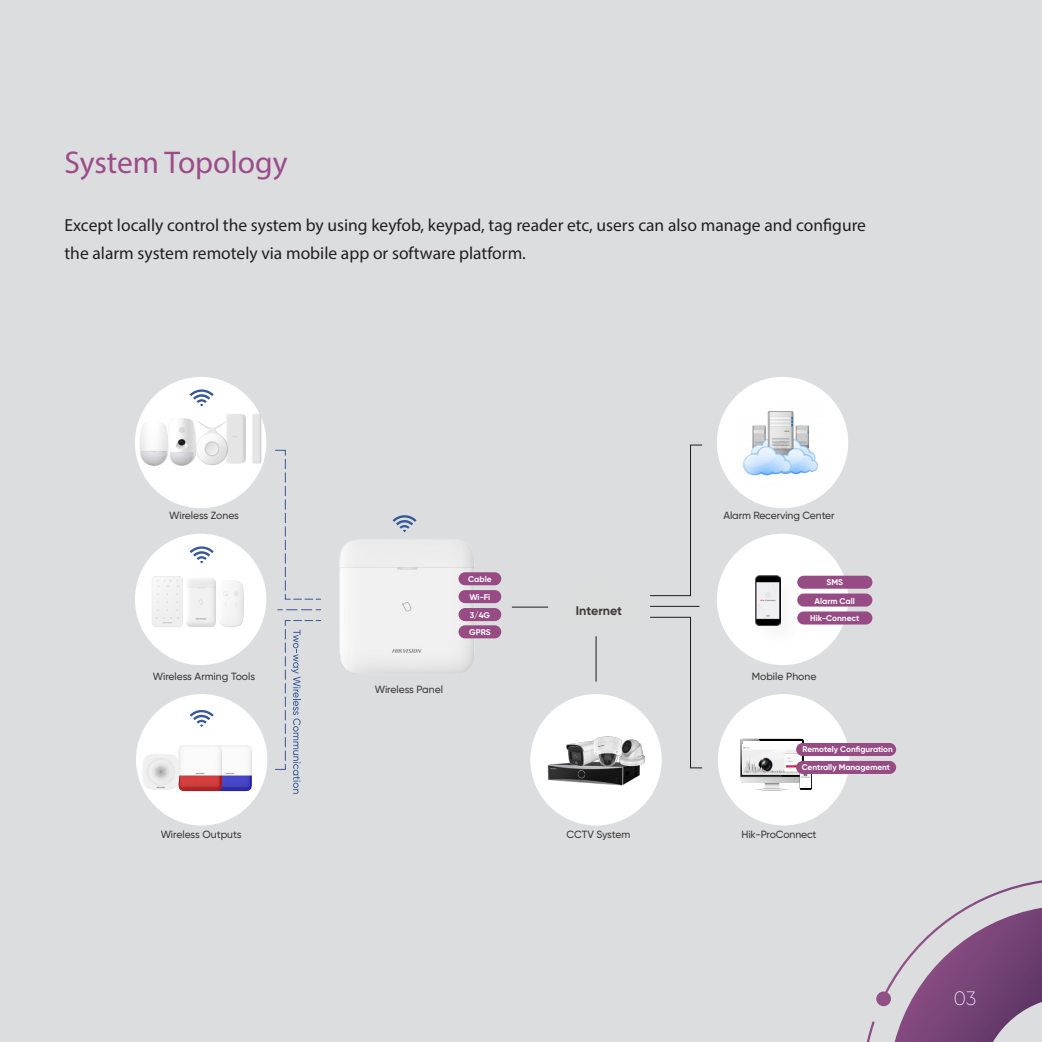
<style>
.page{position:relative;width:1042px;height:1042px;background:#dcdddf}
.page>*{position:absolute;margin:0;border:0;box-sizing:border-box;transform-origin:0 0}
.t1{font:31.5px "Myriad Pro";color:#9c4c89}
.t2{font:200 19.25px "Gilroy";color:#fff}
.t3{font:17.5px/28px "Myriad Pro";color:#231f20}
.t4{font:700 12.6px "Gilroy";color:#3e3a39}
.t5{font:500 10.5px "Gilroy";letter-spacing:-.01em;color:#3e3a39}
.t6{font:700 8.4px/17.3px "Gilroy";color:#fff}
.t7{font:700 8.22px "Gilroy";color:#fff}
</style>
<div class="page">
<div style="left:717px;top:534px;width:131px;height:131px;background:#fff;border-radius:50%"></div>
<img style="left:780px;top:575px;width:25px;height:50px">
<img style="left:755px;top:575px;width:25px;height:51px">
<div style="left:718px;top:694px;width:131px;height:131px;background:#fff;border-radius:50%"></div>
<div style="left:717px;top:377px;width:131px;height:131px;background:#fff;border-radius:50%"></div>
<div style="left:135px;top:534px;width:131px;height:131px;background:#fff;border-radius:50%"></div>
<div style="left:136px;top:694px;width:131px;height:131px;background:#fff;border-radius:50%"></div>
<div style="left:135px;top:377px;width:131px;height:131px;background:#fff;border-radius:50%"></div>
<div style="left:530px;top:694px;width:132px;height:131px;background:#fff;border-radius:50%"></div>
<img style="left:743px;top:411px;width:76px;height:65px">
<img style="left:170px;top:418px;width:21px;height:47px">
<img style="left:226px;top:413px;width:41px;height:50px">
<img style="left:137px;top:421px;width:33px;height:46px">
<img style="left:178px;top:735px;width:90px;height:65px">
<img style="left:265px;top:532px;width:279px;height:140px">
<div style="left:797px;top:593px;width:75px;height:13px;background:#974b84;border-radius:7px"></div>
<div style="left:797px;top:576px;width:75px;height:13px;background:#974b84;border-radius:7px"></div>
<div style="left:797px;top:611px;width:75px;height:13px;background:#974b84;border-radius:7px"></div>
<div style="left:458px;top:590px;width:43px;height:13px;background:#974b84;border-radius:7px"></div>
<div style="left:458px;top:572px;width:43px;height:13px;background:#974b84;border-radius:7px"></div>
<div style="left:458px;top:608px;width:43px;height:13px;background:#974b84;border-radius:7px"></div>
<div style="left:458px;top:625px;width:43px;height:13px;background:#974b84;border-radius:7px"></div>
<img style="left:547px;top:736px;width:98px;height:50px">
<img style="left:760px;top:790px;width:24px;height:1px">
<svg style="left:800px;top:764px;width:12px;height:26px"></svg>
<div style="left:800px;top:765px;width:11px;height:25px;background:#151111"></div>
<div style="left:800px;top:765px;width:11px;height:24px;background:#fff"></div>
<svg style="left:740px;top:739px;width:68px;height:51px"></svg>
<img style="left:800px;top:774px;width:10px;height:13px">
<img style="left:190px;top:420px;width:43px;height:45px">
<div style="left:796px;top:743px;width:100px;height:13px;background:#974b84;border-radius:7px"></div>
<div style="left:796px;top:761px;width:100px;height:13px;background:#974b84;border-radius:7px"></div>
<img style="left:140px;top:752px;width:40px;height:39px">
<img style="left:152px;top:576px;width:27px;height:51px">
<img style="left:222px;top:580px;width:22px;height:47px">
<img style="left:179px;top:576px;width:43px;height:51px">
<hr style="left:650px;top:606px;width:49px;height:1px;background:#1e1e1e">
<svg style="left:650px;top:444px;width:53px;height:152px"></svg>
<svg style="left:649px;top:616px;width:54px;height:152px"></svg>
<svg style="left:277px;top:609px;width:44px;height:1px"></svg>
<svg style="left:274px;top:449px;width:47px;height:151px"></svg>
<svg style="left:274px;top:620px;width:47px;height:174px"></svg>
<svg style="left:190px;top:389px;width:24px;height:17px"></svg>
<svg style="left:190px;top:546px;width:24px;height:17px"></svg>
<svg style="left:392px;top:515px;width:24px;height:17px"></svg>
<svg style="left:190px;top:710px;width:24px;height:17px"></svg>
<hr style="left:512px;top:607px;width:36px;height:1px;background:#1e1e1e">
<hr style="left:596px;top:636px;width:1px;height:45px;background:#1e1e1e">
<svg style="left:867px;top:880px;width:175px;height:162px"></svg>
<p class="t1" style="left:64px;top:143px;width:225px">System Topology</p>
<p class="t3" style="left:64px;top:211px;width:803px">Except locally control the system by using keyfob, keypad, tag reader etc, users can also manage and configure the alarm system remotely via mobile app or software platform.</p>
<p class="t5" style="left:169px;top:509px;width:71px">Wireless Zones</p>
<p class="t5" style="left:723px;top:509px;width:113px">Alarm Recerving Center</p>
<p class="t6" style="left:468px;top:570px;width:25px">Cable</p>
<p class="t6" style="left:469px;top:606px;width:23px">3/4G<br>GPRS</p>
<p class="t6" style="left:469px;top:588px;width:22px">Wi-Fi</p>
<p class="t4" style="left:576px;top:602px;width:48px">Internet</p>
<p class="t6" style="left:826px;top:573px;width:18px">SMS</p>
<p class="t6" style="left:810px;top:609px;width:50px">Hik-Connect</p>
<p class="t6" style="left:814px;top:592px;width:42px">Alarm Call</p>
<p class="t5" style="left:153px;top:670px;width:104px">Wireless Arming Tools</p>
<p class="t5" style="left:751px;top:670px;width:66px">Mobile Phone</p>
<p class="t5" style="left:375px;top:683px;width:70px">Wireless Panel</p>
<p class="t7" style="left:802px;top:744px;width:92px">Remotely Configuration</p>
<p class="t7" style="left:802px;top:762px;width:90px">Centrally Management</p>
<p class="t5" style="left:161px;top:828px;width:82px">Wireless Outputs</p>
<p class="t5" style="left:566px;top:828px;width:65px">CCTV System</p>
<p class="t5" style="left:741px;top:828px;width:77px">Hik-ProConnect</p>
<p class="t2" style="left:954px;top:986px;width:24px">03</p>
</div>
